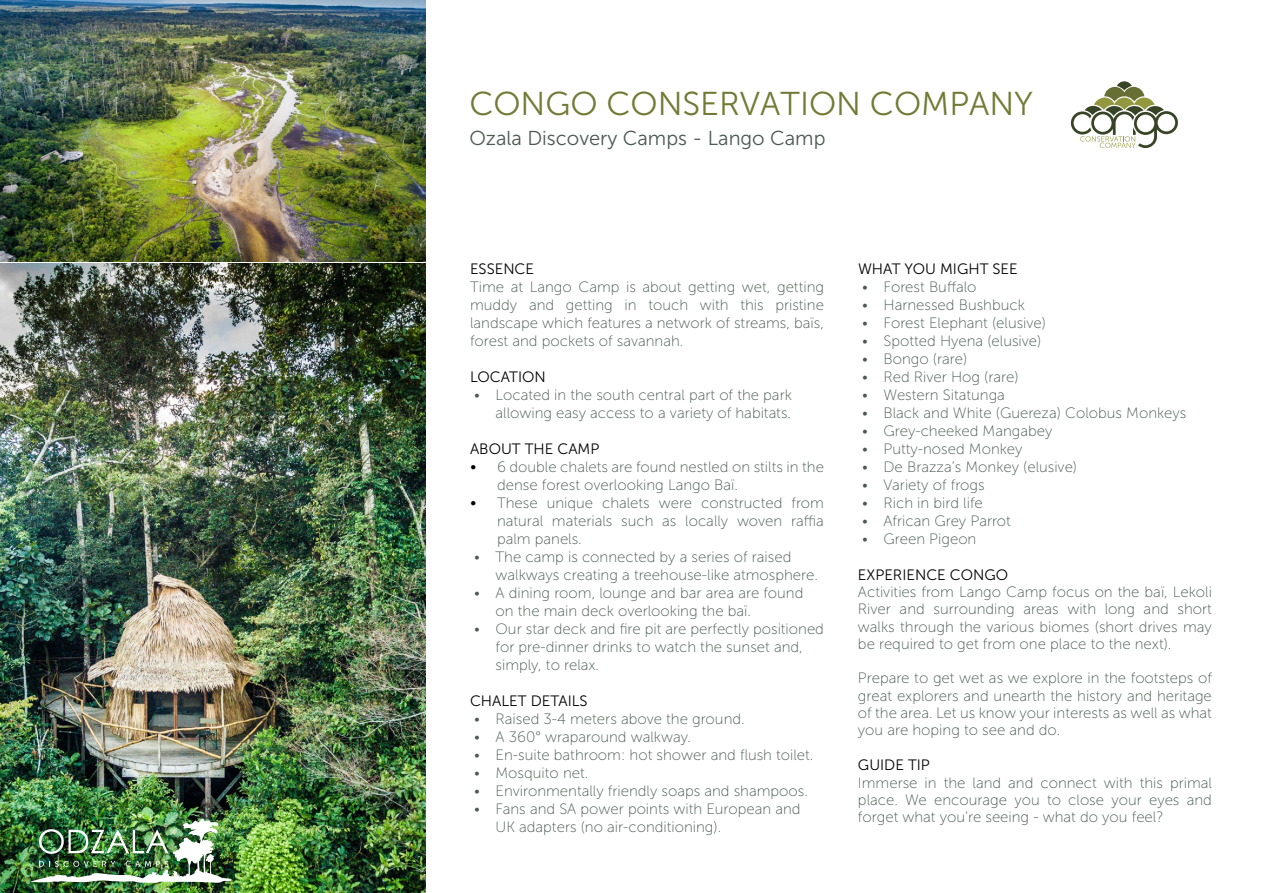
<style>
.page{position:relative;width:1263px;height:893px;background:#fff}
.page>*{position:absolute;margin:0;border:0;box-sizing:border-box;transform-origin:0 0}
.t1{font:33px "Museo Sans 300";color:#727a35}
.t2{font:20.1px "Museo Sans 300";color:#4c5a52}
.t3{font:15px/18px "Museo Sans 100";color:#4c5a52;text-align:justify}
.t4{font:15px "Museo Sans 300";color:#000}
.s1{font-size:16.5px;color:#000}
</style>
<div class="page">
<svg style="left:1071px;top:87px;width:107px;height:61px"></svg>
<svg style="left:1117px;top:81px;width:15px;height:9px"></svg>
<img style="left:0;top:0;width:425px;height:261px">
<img style="left:0;top:264px;width:425px;height:629px">
<img style="left:30px;top:819px;width:202px;height:64px">
<h1 class="t1" style="left:469px;top:86px;width:565px">CONGO CONSERVATION COMPANY</h1>
<h2 class="t2" style="left:469px;top:127px;width:358px">Ozala Discovery Camps - Lango Camp</h2>
<p class="t4" style="left:470px;top:261px;width:66px">ESSENCE</p>
<p class="t3" style="left:470px;top:278px;width:355px">Time at Lango Camp is about getting wet, getting muddy and getting in touch with this pristine landscape which features a network of streams, baïs, forest and pockets of savannah.</p>
<p class="t4" style="left:470px;top:369px;width:77px">LOCATION</p>
<p class="t3" style="left:474px;top:386px;width:319px;text-align:right">• Located in the south central part of the park allowing easy access to a variety of habitats.</p>
<p class="t4" style="left:470px;top:441px;width:131px">ABOUT THE CAMP</p>
<p class="t3" style="left:497px;top:458px;width:328px;text-indent:-27px"><span class="s1">•</span> 6 double chalets are found nestled on stilts in the dense forest overlooking Lango Baï.</p>
<p class="t3" style="left:497px;top:494px;width:328px;text-indent:-27px"><span class="s1">•</span> These unique chalets were constructed from natural materials such as locally woven raffia palm panels.</p>
<p class="t3" style="left:496px;top:548px;width:324px;text-indent:-21px">• The camp is connected by a series of raised walkways creating a treehouse-like atmosphere.</p>
<p class="t3" style="left:496px;top:584px;width:309px;text-indent:-21px">• A dining room, lounge and bar area are found on the main deck overlooking the baï.</p>
<p class="t3" style="left:496px;top:620px;width:330px;text-align:left;text-indent:-21px">• Our star deck and fire pit are perfectly positioned for pre-dinner drinks to watch the sunset and, simply, to relax.</p>
<p class="t4" style="left:470px;top:693px;width:119px">CHALET DETAILS</p>
<p class="t3" style="left:474px;top:710px;width:272px">• Raised 3-4 meters above the ground.</p>
<p class="t3" style="left:474px;top:728px;width:218px">• A 360° wraparound walkway.</p>
<p class="t3" style="left:474px;top:746px;width:341px">• En-suite bathroom: hot shower and flush toilet.</p>
<p class="t3" style="left:474px;top:764px;width:116px">• Mosquito net.</p>
<p class="t3" style="left:474px;top:782px;width:335px">• Environmentally friendly soaps and shampoos.</p>
<p class="t3" style="left:496px;top:800px;width:307px;text-indent:-21px">• Fans and SA power points with European and<br>UK adapters (no air-conditioning).</p>
<p class="t4" style="left:858px;top:261px;width:161px">WHAT YOU MIGHT SEE</p>
<p class="t3" style="left:862px;top:278px;width:116px">• Forest Buffalo</p>
<p class="t3" style="left:862px;top:296px;width:164px">• Harnessed Bushbuck</p>
<p class="t3" style="left:862px;top:314px;width:185px">• Forest Elephant (elusive)</p>
<p class="t3" style="left:862px;top:332px;width:181px">• Spotted Hyena (elusive)</p>
<p class="t3" style="left:862px;top:350px;width:106px">• Bongo (rare)</p>
<p class="t3" style="left:862px;top:368px;width:158px">• Red River Hog (rare)</p>
<p class="t3" style="left:862px;top:386px;width:144px">• Western Sitatunga</p>
<p class="t3" style="left:862px;top:404px;width:326px">• Black and White (Guereza) Colobus Monkeys</p>
<p class="t3" style="left:862px;top:422px;width:192px">• Grey-cheeked Mangabey</p>
<p class="t3" style="left:862px;top:440px;width:162px">• Putty-nosed Monkey</p>
<p class="t3" style="left:862px;top:458px;width:216px">• De Brazza’s Monkey (elusive)</p>
<p class="t3" style="left:862px;top:476px;width:124px">• Variety of frogs</p>
<p class="t3" style="left:862px;top:494px;width:122px">• Rich in bird life</p>
<p class="t3" style="left:862px;top:512px;width:150px">• African Grey Parrot</p>
<p class="t3" style="left:862px;top:530px;width:116px">• Green Pigeon</p>
<p class="t4" style="left:858px;top:567px;width:152px">EXPERIENCE CONGO</p>
<p class="t3" style="left:858px;top:583px;width:355px;line-height:17.2px">Activities from Lango Camp focus on the baï, Lekoli River and surrounding areas with long and short walks through the various biomes (short drives may be required to get from one place to the next).</p>
<p class="t3" style="left:858px;top:670px;width:355px;line-height:17.2px">Prepare to get wet as we explore in the footsteps of great explorers and unearth the history and heritage of the area. Let us know your interests as well as what you are hoping to see and do.</p>
<p class="t4" style="left:858px;top:757px;width:73px">GUIDE TIP</p>
<p class="t3" style="left:858px;top:774px;width:355px;line-height:17.2px">Immerse in the land and connect with this primal place. We encourage you to close your eyes and forget what you’re seeing - what do you feel?</p>
</div>
